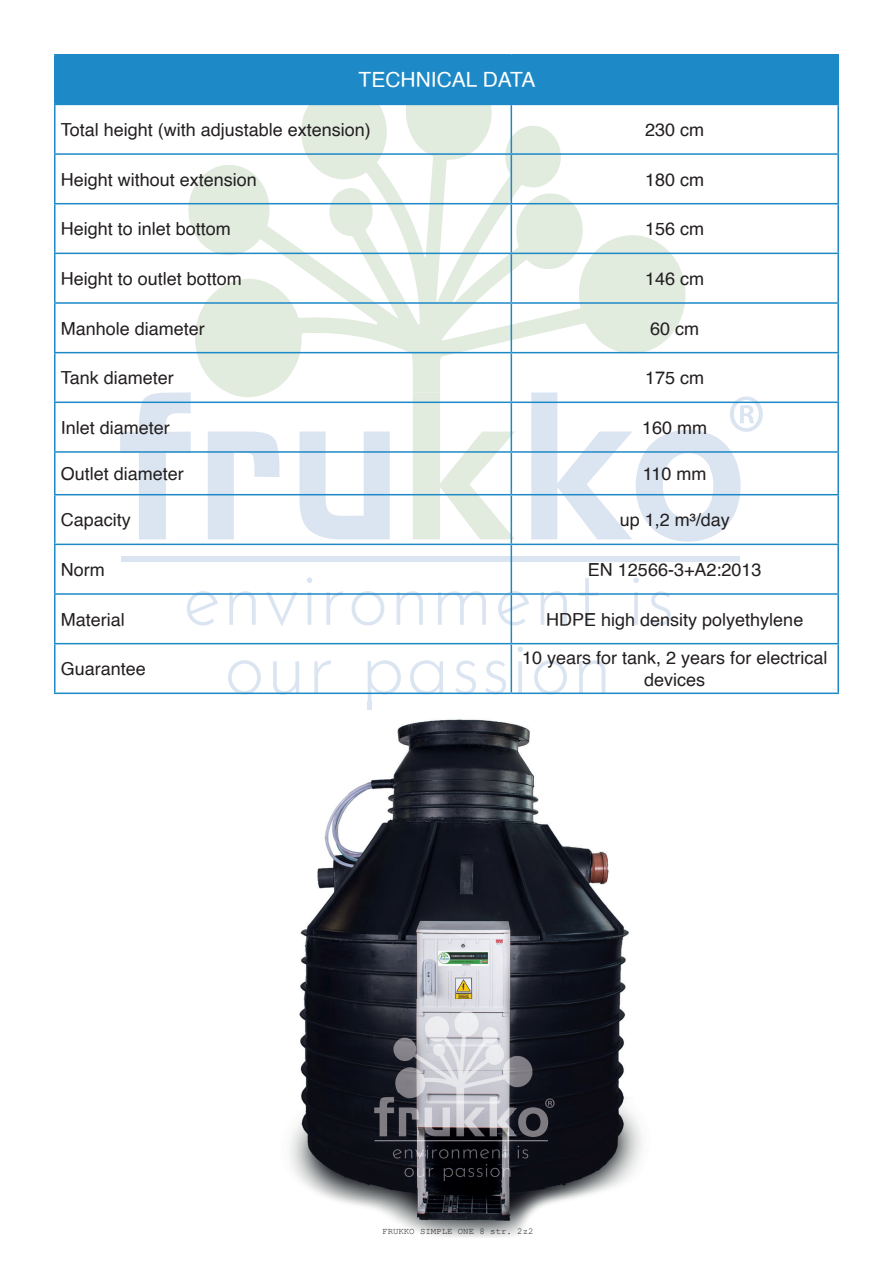
<style>
.page{position:relative;width:893px;height:1263px;background:#fff}
.page>*{position:absolute;margin:0;border:0;box-sizing:border-box;transform-origin:0 0}
.t1{font:21px "Helvetica";color:#fff}
.t2{font:18px/21.6px "Helvetica";color:#231f20;text-align:center}
.t3{font:9px "Courier New";color:#231f20}
</style>
<div class="page">
<img style="left:290px;top:702px;width:352px;height:536px">
<svg style="left:184px;top:105px;width:503px;height:292px"></svg>
<svg style="left:187px;top:591px;width:31px;height:34px"></svg>
<svg style="left:229px;top:591px;width:27px;height:34px"></svg>
<svg style="left:266px;top:592px;width:31px;height:34px"></svg>
<svg style="left:307px;top:577px;width:5px;height:48px"></svg>
<svg style="left:327px;top:591px;width:16px;height:34px"></svg>
<svg style="left:352px;top:591px;width:32px;height:34px"></svg>
<svg style="left:397px;top:591px;width:26px;height:34px"></svg>
<svg style="left:438px;top:591px;width:48px;height:34px"></svg>
<svg style="left:498px;top:591px;width:31px;height:34px"></svg>
<svg style="left:541px;top:591px;width:26px;height:34px"></svg>
<svg style="left:579px;top:578px;width:19px;height:47px"></svg>
<svg style="left:633px;top:577px;width:6px;height:48px"></svg>
<svg style="left:650px;top:591px;width:21px;height:34px"></svg>
<svg style="left:228px;top:660px;width:33px;height:32px"></svg>
<svg style="left:273px;top:661px;width:26px;height:34px"></svg>
<svg style="left:314px;top:660px;width:17px;height:32px"></svg>
<svg style="left:368px;top:660px;width:33px;height:49px"></svg>
<svg style="left:410px;top:660px;width:33px;height:32px"></svg>
<svg style="left:455px;top:660px;width:21px;height:32px"></svg>
<svg style="left:485px;top:660px;width:21px;height:32px"></svg>
<svg style="left:518px;top:646px;width:5px;height:46px"></svg>
<svg style="left:534px;top:660px;width:33px;height:32px"></svg>
<svg style="left:579px;top:660px;width:26px;height:32px"></svg>
<svg style="left:120px;top:392px;width:71px;height:147px"></svg>
<svg style="left:208px;top:432px;width:72px;height:107px"></svg>
<svg style="left:300px;top:432px;width:90px;height:107px"></svg>
<svg style="left:413px;top:392px;width:102px;height:147px"></svg>
<div style="left:121px;top:556px;width:618px;height:5px;background:#dbe5f2"></div>
<svg style="left:531px;top:392px;width:232px;height:150px"></svg>
<div style="left:55px;top:55px;width:783px;height:49px;background:#1d89c6"></div>
<hr style="left:54px;top:54px;width:457px;height:2px;background:#1d89c6">
<hr style="left:54px;top:55px;width:2px;height:49px;background:#1d89c6">
<hr style="left:511px;top:54px;width:328px;height:2px;background:#1d89c6">
<hr style="left:837px;top:55px;width:2px;height:49px;background:#1d89c6">
<hr style="left:54px;top:104px;width:457px;height:1px;background:#1d89c6">
<hr style="left:54px;top:105px;width:2px;height:48px;background:#1d89c6">
<hr style="left:511px;top:104px;width:328px;height:1px;background:#1d89c6">
<hr style="left:511px;top:105px;width:1px;height:48px;background:#1d89c6">
<hr style="left:837px;top:105px;width:2px;height:48px;background:#1d89c6">
<hr style="left:54px;top:153px;width:457px;height:2px;background:#1d89c6">
<hr style="left:54px;top:155px;width:2px;height:48px;background:#1d89c6">
<hr style="left:511px;top:153px;width:328px;height:2px;background:#1d89c6">
<hr style="left:511px;top:155px;width:1px;height:48px;background:#1d89c6">
<hr style="left:837px;top:155px;width:2px;height:48px;background:#1d89c6">
<hr style="left:54px;top:203px;width:457px;height:1px;background:#1d89c6">
<hr style="left:54px;top:204px;width:2px;height:49px;background:#1d89c6">
<hr style="left:511px;top:203px;width:328px;height:1px;background:#1d89c6">
<hr style="left:511px;top:204px;width:1px;height:49px;background:#1d89c6">
<hr style="left:837px;top:204px;width:2px;height:49px;background:#1d89c6">
<hr style="left:54px;top:253px;width:457px;height:1px;background:#1d89c6">
<hr style="left:54px;top:254px;width:2px;height:48px;background:#1d89c6">
<hr style="left:511px;top:253px;width:328px;height:1px;background:#1d89c6">
<hr style="left:511px;top:254px;width:1px;height:48px;background:#1d89c6">
<hr style="left:837px;top:254px;width:2px;height:48px;background:#1d89c6">
<hr style="left:54px;top:302px;width:457px;height:2px;background:#1d89c6">
<hr style="left:54px;top:304px;width:2px;height:48px;background:#1d89c6">
<hr style="left:511px;top:302px;width:328px;height:2px;background:#1d89c6">
<hr style="left:511px;top:304px;width:1px;height:48px;background:#1d89c6">
<hr style="left:837px;top:304px;width:2px;height:48px;background:#1d89c6">
<hr style="left:54px;top:352px;width:457px;height:1px;background:#1d89c6">
<hr style="left:54px;top:353px;width:2px;height:49px;background:#1d89c6">
<hr style="left:511px;top:352px;width:328px;height:1px;background:#1d89c6">
<hr style="left:511px;top:353px;width:1px;height:49px;background:#1d89c6">
<hr style="left:837px;top:353px;width:2px;height:49px;background:#1d89c6">
<hr style="left:54px;top:402px;width:457px;height:1px;background:#1d89c6">
<hr style="left:54px;top:403px;width:2px;height:48px;background:#1d89c6">
<hr style="left:511px;top:402px;width:328px;height:1px;background:#1d89c6">
<hr style="left:511px;top:403px;width:1px;height:48px;background:#1d89c6">
<hr style="left:837px;top:403px;width:2px;height:48px;background:#1d89c6">
<hr style="left:54px;top:451px;width:457px;height:2px;background:#1d89c6">
<hr style="left:54px;top:453px;width:2px;height:41px;background:#1d89c6">
<hr style="left:511px;top:451px;width:328px;height:2px;background:#1d89c6">
<hr style="left:511px;top:453px;width:1px;height:41px;background:#1d89c6">
<hr style="left:837px;top:453px;width:2px;height:41px;background:#1d89c6">
<hr style="left:54px;top:494px;width:457px;height:1px;background:#1d89c6">
<hr style="left:54px;top:495px;width:2px;height:49px;background:#1d89c6">
<hr style="left:511px;top:494px;width:328px;height:1px;background:#1d89c6">
<hr style="left:511px;top:495px;width:1px;height:49px;background:#1d89c6">
<hr style="left:837px;top:495px;width:2px;height:49px;background:#1d89c6">
<hr style="left:54px;top:544px;width:457px;height:1px;background:#1d89c6">
<hr style="left:54px;top:545px;width:2px;height:48px;background:#1d89c6">
<hr style="left:511px;top:544px;width:328px;height:1px;background:#1d89c6">
<hr style="left:511px;top:545px;width:1px;height:48px;background:#1d89c6">
<hr style="left:837px;top:545px;width:2px;height:48px;background:#1d89c6">
<hr style="left:54px;top:593px;width:457px;height:2px;background:#1d89c6">
<hr style="left:54px;top:595px;width:2px;height:48px;background:#1d89c6">
<hr style="left:511px;top:593px;width:328px;height:2px;background:#1d89c6">
<hr style="left:511px;top:595px;width:1px;height:48px;background:#1d89c6">
<hr style="left:837px;top:595px;width:2px;height:48px;background:#1d89c6">
<hr style="left:54px;top:643px;width:457px;height:1px;background:#1d89c6">
<hr style="left:54px;top:644px;width:2px;height:48px;background:#1d89c6">
<hr style="left:511px;top:643px;width:328px;height:1px;background:#1d89c6">
<hr style="left:511px;top:644px;width:1px;height:48px;background:#1d89c6">
<hr style="left:837px;top:644px;width:2px;height:48px;background:#1d89c6">
<hr style="left:54px;top:692px;width:457px;height:2px;background:#1d89c6">
<hr style="left:511px;top:692px;width:328px;height:2px;background:#1d89c6">
<img style="left:371px;top:999px;width:190px;height:189px">
<p class="t1" style="left:359px;top:64px;width:178px">TECHNICAL DATA</p>
<p class="t2" style="left:61px;top:119px;width:312px">Total height (with adjustable extension)</p>
<p class="t2" style="left:645px;top:119px;width:61px">230 cm</p>
<p class="t2" style="left:61px;top:169px;width:198px">Height without extension</p>
<p class="t2" style="left:645px;top:169px;width:61px">180 cm</p>
<p class="t2" style="left:61px;top:219px;width:172px">Height to inlet bottom</p>
<p class="t2" style="left:645px;top:219px;width:61px">156 cm</p>
<p class="t2" style="left:61px;top:268px;width:183px">Height to outlet bottom</p>
<p class="t2" style="left:645px;top:268px;width:61px">146 cm</p>
<p class="t2" style="left:61px;top:318px;width:146px">Manhole diameter</p>
<p class="t2" style="left:650px;top:318px;width:51px">60 cm</p>
<p class="t2" style="left:61px;top:368px;width:115px">Tank diameter</p>
<p class="t2" style="left:645px;top:368px;width:61px">175 cm</p>
<p class="t2" style="left:61px;top:417px;width:111px">Inlet diameter</p>
<p class="t2" style="left:642px;top:417px;width:67px">160 mm</p>
<p class="t2" style="left:61px;top:463px;width:125px">Outlet diameter</p>
<p class="t2" style="left:643px;top:463px;width:65px">110 mm</p>
<p class="t2" style="left:61px;top:510px;width:72px">Capacity</p>
<p class="t2" style="left:620px;top:510px;width:112px">up 1,2 m³/day</p>
<p class="t2" style="left:61px;top:559px;width:45px">Norm</p>
<p class="t2" style="left:588px;top:559px;width:175px">EN 12566-3+A2:2013</p>
<p class="t2" style="left:61px;top:609px;width:66px">Material</p>
<p class="t2" style="left:546px;top:609px;width:259px">HDPE high density polyethylene</p>
<p class="t2" style="left:61px;top:659px;width:87px">Guarantee</p>
<p class="t2" style="left:522px;top:648px;width:307px">10 years for tank, 2 years for electrical devices</p>
<p class="t3" style="left:382px;top:1226px;width:153px">FRUKKO SIMPLE ONE 8 str. 2z2</p>
</div>
